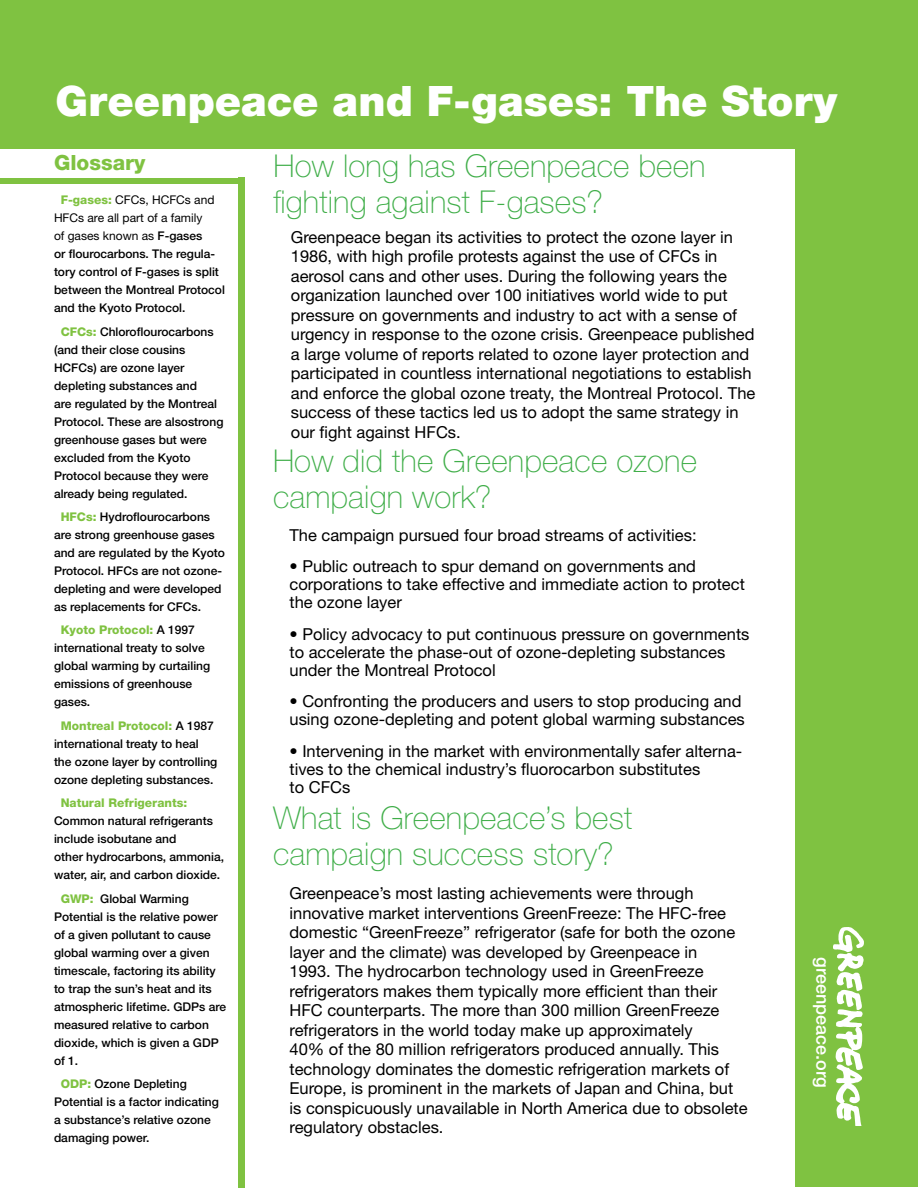
<style>
.page{position:relative;width:918px;height:1188px;background:#fff}
.page>*{position:absolute;margin:0;border:0;box-sizing:border-box;transform-origin:0 0}
.t1{font:900 42px "Helvetica Neue LT Pro";color:#fff}
.sub_head{font:100 31.5px/36px "Helvetica Neue LT Pro";letter-spacing:.005em;color:#40ae49}
.t2{font:800 21px "Helvetica Neue LT Pro";color:#7fc241}
.t3{font:500 18px "Helvetica Neue LT Pro";color:#fff}
.t4{font:16.5px/19.5px "Helvetica Neue LT Pro";color:#000}
.t5{font:500 12px/18px "Helvetica Neue LT Pro";color:#000}
.s1{font-weight:800;color:#7fc241}
.s2{font-weight:400}
</style>
<div class="page">
<div style="left:795px;top:35px;width:122px;height:1152px;background:#7fc241"></div>
<div style="left:0;top:0;width:918px;height:148px;background:#7fc241"></div>
<svg style="left:833px;top:927px;width:31px;height:199px"></svg>
<div style="left:0;top:178px;width:244px;height:5px;background:#7fc241"></div>
<div style="left:238px;top:178px;width:6px;height:1010px;background:#7fc241"></div>
<p class="t1" style="left:56px;top:75px;width:783px">Greenpeace and F-gases: The Story</p>
<p class="t2" style="left:54px;top:150px;width:93px">Glossary</p>
<p class="t5" style="left:54px;top:191px;width:172px;text-indent:7px"><span class="s1">F-gases:</span> <span class="s2">CFCs, HCFCs and<br>HFCs are all part of a family<br>of gases known as</span> F-gases<br>or flourocarbons. The regula&shy;tory control of F-gases is split between the Montreal Protocol and the Kyoto Protocol.</p>
<p class="t5" style="left:54px;top:322px;width:171px;text-indent:7px"><span class="s1">CFCs:</span> Chloroflourocarbons (and their close cousins<br>HCFCs) are ozone layer depleting substances and<br>are regulated by the Montreal<br>Protocol. These are alsostrong greenhouse gases but were excluded from the Kyoto<br>Protocol because they were already being regulated.</p>
<p class="t5" style="left:54px;top:508px;width:172px;text-indent:7px"><span class="s1">HFCs:</span> Hydroflourocarbons are strong greenhouse gases and are regulated by the Kyoto<br>Protocol. HFCs are not ozone&shy;depleting and were developed as replacements for CFCs.</p>
<p class="t5" style="left:54px;top:621px;width:158px;text-indent:7px"><span class="s1">Kyoto Protocol:</span> A 1997 international treaty to solve global warming by curtailing emissions of greenhouse gases.</p>
<p class="t5" style="left:54px;top:716px;width:165px;text-indent:7px"><span class="s1">Montreal Protocol:</span> A 1987 international treaty to heal the ozone layer by controlling ozone depleting substances.</p>
<p class="t5" style="left:54px;top:794px;width:172px;text-indent:7px"><span class="s1">Natural Refrigerants:<br></span>Common natural refrigerants include isobutane and<br>other hydrocarbons, ammonia, water, air, and carbon dioxide.</p>
<p class="t5" style="left:54px;top:889px;width:174px;text-indent:7px"><span class="s1">GWP:</span> Global Warming<br>Potential is the relative power of a given pollutant to cause global warming over a given timescale, factoring its ability to trap the sun’s heat and its atmospheric lifetime. GDPs are measured relative to carbon dioxide, which is given a GDP of 1.</p>
<p class="t5" style="left:54px;top:1075px;width:166px;text-indent:7px"><span class="s1">ODP:</span> Ozone Depleting<br>Potential is a factor indicating a substance’s relative ozone damaging power.</p>
<p class="sub_head" style="left:273px;top:148px;width:434px">How long has Greenpeace been fighting against F-gases?</p>
<p class="t4" style="left:291px;top:227px;width:466px">Greenpeace began its activities to protect the ozone layer in 1986, with high profile protests against the use of CFCs in aerosol cans and other uses. During the following years the organization launched over 100 initiatives world wide to put pressure on governments and industry to act with a sense of urgency in response to the ozone crisis. Greenpeace published a large volume of reports related to ozone layer protection and participated in countless international negotiations to establish and enforce the global ozone treaty, the Montreal Protocol. The success of these tactics led us to adopt the same strategy in our fight against HFCs.</p>
<p class="sub_head" style="left:273px;top:443px;width:426px">How did the Greenpeace ozone campaign work?</p>
<p class="t4" style="left:290px;top:525px;width:409px">The campaign pursued four broad streams of activities:</p>
<p class="t4" style="left:290px;top:557px;width:457px;line-height:18px">• Public outreach to spur demand on governments and corporations to take effective and immediate action to protect the ozone layer</p>
<p class="t4" style="left:290px;top:625px;width:461px;line-height:18px">• Policy advocacy to put continuous pressure on governments to accelerate the phase-out of ozone-depleting substances under the Montreal Protocol</p>
<p class="t4" style="left:290px;top:692px;width:457px;line-height:18px">• Confronting the producers and users to stop producing and using ozone-depleting and potent global warming substances</p>
<p class="t4" style="left:290px;top:742px;width:454px;line-height:18px">• Intervening in the market with environmentally safer alterna&shy;tives to the chemical industry’s fluorocarbon substitutes<br>to CFCs</p>
<p class="sub_head" style="left:273px;top:800px;width:361px">What is Greenpeace’s best campaign success story?</p>
<p class="t4" style="left:290px;top:883px;width:460px">Greenpeace’s most lasting achievements were through innovative market interventions GreenFreeze: The HFC-free domestic “GreenFreeze” refrigerator (safe for both the ozone layer and the climate) was developed by Greenpeace in<br>1993. The hydrocarbon technology used in GreenFreeze refrigerators makes them typically more efficient than their HFC counterparts. The more than 300 million GreenFreeze refrigerators in the world today make up approximately<br>40% of the 80 million refrigerators produced annually. This technology dominates the domestic refrigeration markets of Europe, is prominent in the markets of Japan and China, but is conspicuously unavailable in North America due to obsolete regulatory obstacles.</p>
<p class="t3" style="left:834px;top:957px;width:132px;rotate:90deg">greenpeace.org</p>
</div>
